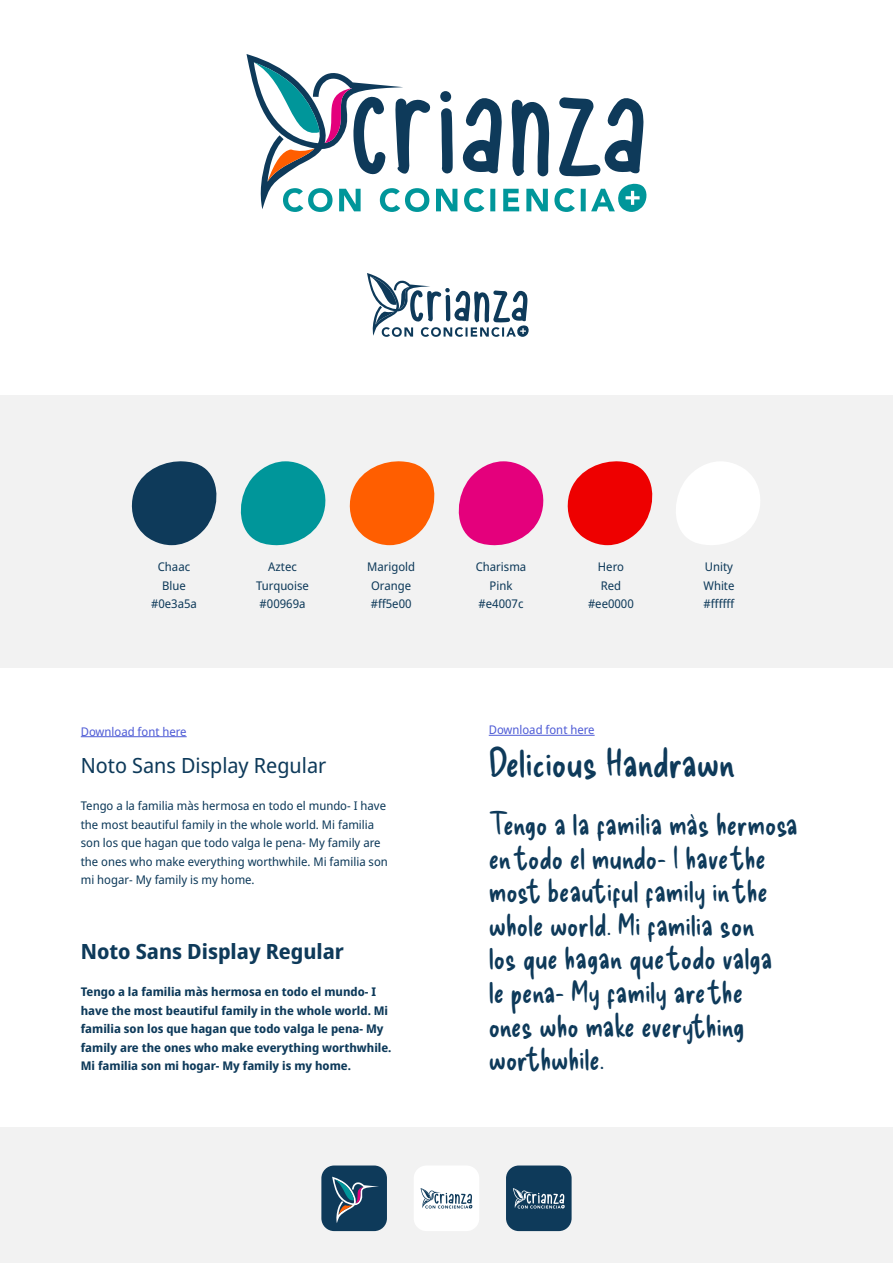
<style>
.page{position:relative;width:893px;height:1263px;background:#fff}
.page>*{position:absolute;margin:0;border:0;box-sizing:border-box;transform-origin:0 0}
.t1{font:39px "Delicious Handrawn";color:#0e3a5a}
.t2{font:30px/33.6px "Delicious Handrawn";color:#0e3a5a}
.t3{font:21px "Noto Sans Display";color:#0e3a5a}
.t4{font:700 21px "Noto Sans Display";color:#0e3a5a}
.t5{font:12px/18.6px "Noto Sans Display";color:#0e3a5a;text-align:center}
.t6{font:700 12px/18.6px "Noto Sans Display";color:#0e3a5a}
.t7{font:12px "Noto Sans Display";color:#4f5cd6}
</style>
<div class="page">
<div style="left:0;top:395px;width:893px;height:273px;background:#f2f2f2"></div>
<div style="left:0;top:1127px;width:893px;height:136px;background:#f2f2f2"></div>
<svg style="left:246px;top:54px;width:401px;height:158px"></svg>
<svg style="left:131px;top:461px;width:86px;height:84px"></svg>
<svg style="left:240px;top:461px;width:86px;height:85px"></svg>
<svg style="left:349px;top:461px;width:86px;height:84px"></svg>
<svg style="left:458px;top:461px;width:86px;height:85px"></svg>
<svg style="left:567px;top:461px;width:86px;height:84px"></svg>
<svg style="left:676px;top:462px;width:84px;height:83px"></svg>
<hr style="left:81px;top:736px;width:106px;height:1px;background:#4f5cd6">
<hr style="left:489px;top:735px;width:106px;height:1px;background:#4f5cd6">
<svg style="left:367px;top:273px;width:162px;height:64px"></svg>
<div style="left:321px;top:1165px;width:66px;height:66px;background:#0e3a5a;border-radius:13px"></div>
<svg style="left:332px;top:1177px;width:47px;height:46px"></svg>
<div style="left:414px;top:1165px;width:65px;height:66px;background:#fff;border-radius:13px"></div>
<div style="left:506px;top:1165px;width:66px;height:66px;background:#0e3a5a;border-radius:13px"></div>
<svg style="left:421px;top:1188px;width:52px;height:20px"></svg>
<svg style="left:513px;top:1188px;width:52px;height:20px"></svg>
<p class="t5" style="left:151px;top:558px;width:47px">Chaac<br>Blue #0e3a5a</p>
<p class="t5" style="left:256px;top:558px;width:54px">Aztec<br>Turquoise #00969a</p>
<p class="t5" style="left:367px;top:558px;width:49px;text-align:left">Marigold<br>Orange #ff5e00</p>
<p class="t5" style="left:476px;top:558px;width:52px">Charisma<br>Pink #e4007c</p>
<p class="t5" style="left:588px;top:558px;width:47px">Hero<br>Red #ee0000</p>
<p class="t5" style="left:703px;top:558px;width:33px;text-align:left">Unity<br>White #ffffff</p>
<p class="t7" style="left:81px;top:723px;width:107px">Download font here</p>
<h3 class="t3" style="left:81px;top:750px;width:247px">Noto Sans Display Regular</h3>
<p class="t5" style="left:81px;top:796px;width:309px;text-align:left">Tengo a la familia màs hermosa en todo el mundo- I have the most beautiful family in the whole world. Mi familia son los que hagan que todo valga le pena- My family are the ones who make everything worthwhile. Mi familia son mi hogar- My family is my home.</p>
<h3 class="t4" style="left:81px;top:936px;width:265px">Noto Sans Display Regular</h3>
<p class="t6" style="left:81px;top:982px;width:312px">Tengo a la familia màs hermosa en todo el mundo- I have the most beautiful family in the whole world. Mi familia son los que hagan que todo valga le pena- My family are the ones who make everything worthwhile.<br>Mi familia son mi hogar- My family is my home.</p>
<p class="t7" style="left:489px;top:721px;width:107px">Download font here</p>
<h1 class="t1" style="left:489px;top:735px;width:249px">Delicious Handrawn</h1>
<h2 class="t2" style="left:489px;top:807px;width:310px">Tengo a la familia màs hermosa en todo el mundo- I have the most beautiful family in the whole world. Mi familia son<br>los que hagan que todo valga<br>le pena- My family are the<br>ones who make everything worthwhile.</h2>
</div>
